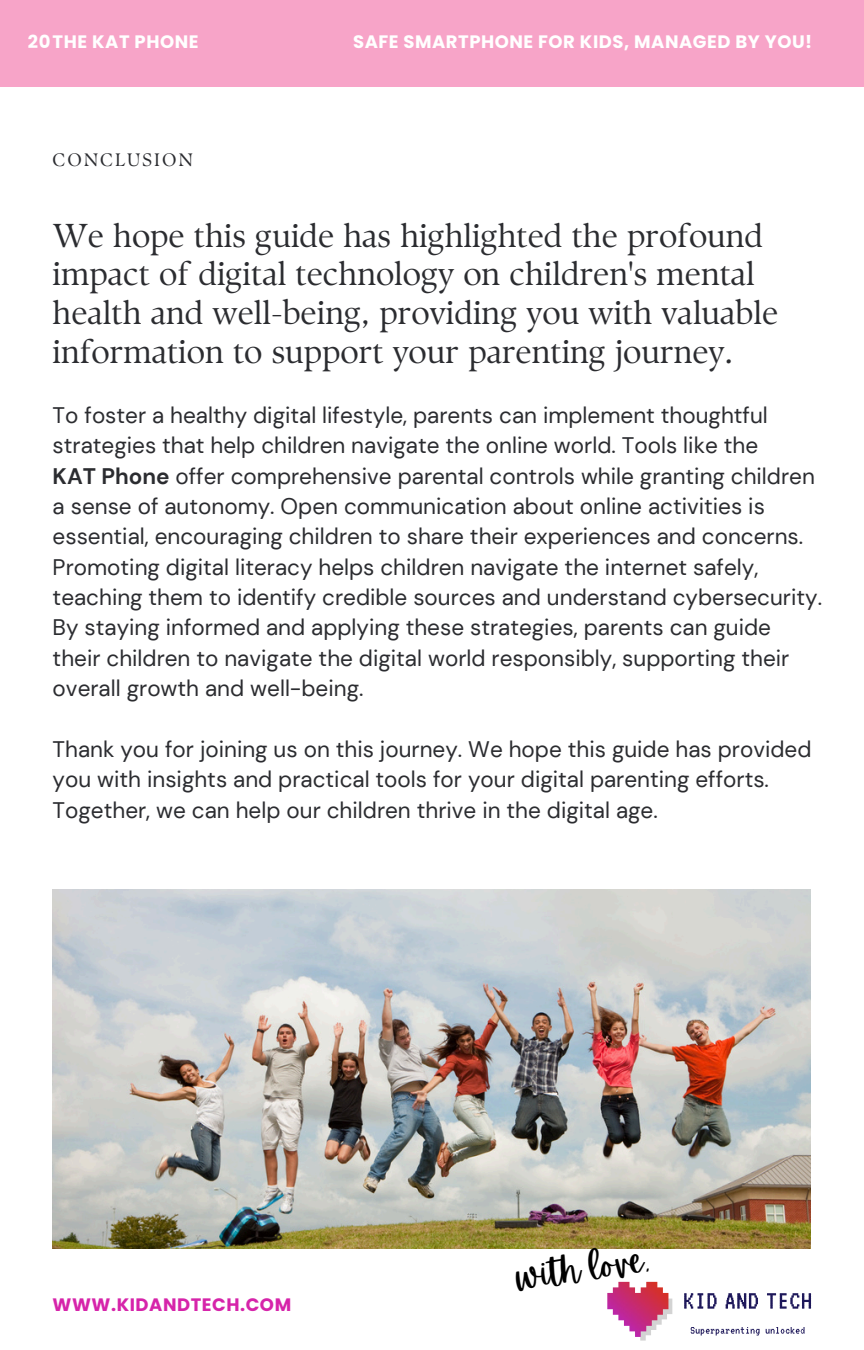
<style>
.page{position:relative;width:864px;height:1350px;background:#fff}
.page>*{position:absolute;margin:0;border:0;box-sizing:border-box;transform-origin:0 0}
.t1{font:34.65px "Apricots";color:#000}
.t2{font:33.07px/38.7px "TY Serif D";color:#2b2c30}
.t3{font:22.5px/30.4px "DM Sans";color:#2b2c30}
.t4{font:700 18px "Poppins";letter-spacing:.03em;color:#fff}
.t5{font:700 18px "Poppins";letter-spacing:.03em;color:#d624aa}
.t6{font:18px "TY Serif D";letter-spacing:.12em;color:#2b2c30}
.s1{font-weight:700}
</style>
<div class="page">
<div style="left:0;top:0;width:864px;height:86px;background:#f7a4c8"></div>
<img style="left:53px;top:889px;width:757px;height:360px">
<svg style="left:684px;top:1293px;width:33px;height:16px"></svg>
<svg style="left:726px;top:1293px;width:32px;height:16px"></svg>
<svg style="left:767px;top:1293px;width:44px;height:16px"></svg>
<svg style="left:691px;top:1327px;width:69px;height:9px"></svg>
<svg style="left:766px;top:1327px;width:39px;height:7px"></svg>
<svg style="left:640px;top:1293px;width:32px;height:48px"></svg>
<img style="left:607px;top:1282px;width:61px;height:55px">
<h1 class="t4" style="left:28px;top:29px;width:172px">20THE KAT PHONE</h1>
<p class="t4" style="left:353px;top:29px;width:461px">SAFE SMARTPHONE FOR KIDS, MANAGED BY YOU!</p>
<h2 class="t6" style="left:53px;top:149px;width:142px">CONCLUSION</h2>
<h2 class="t2" style="left:53px;top:216px;width:727px">We hope this guide has highlighted the profound impact of digital technology on children's mental health and well-being, providing you with valuable information to support your parenting journey.</h2>
<p class="t3" style="left:53px;top:400px;width:771px">To foster a healthy digital lifestyle, parents can implement thoughtful strategies that help children navigate the online world. Tools like the<br><span class="s1">KAT Phone</span> offer comprehensive parental controls while granting children a sense of autonomy. Open communication about online activities is essential, encouraging children to share their experiences and concerns.<br>Promoting digital literacy helps children navigate the internet safely, teaching them to identify credible sources and understand cybersecurity.<br>By staying informed and applying these strategies, parents can guide their children to navigate the digital world responsibly, supporting their overall growth and well-being.</p>
<h3 class="t3" style="left:53px;top:734px;width:760px">Thank you for joining us on this journey. We hope this guide has provided you with insights and practical tools for your digital parenting efforts.<br>Together, we can help our children thrive in the digital age.</h3>
<h3 class="t5" style="left:53px;top:1292px;width:240px">WWW.KIDANDTECH.COM</h3>
<h1 class="t1" style="left:513px;top:1256px;width:136px;rotate:-7deg">with love,</h1>
</div>
